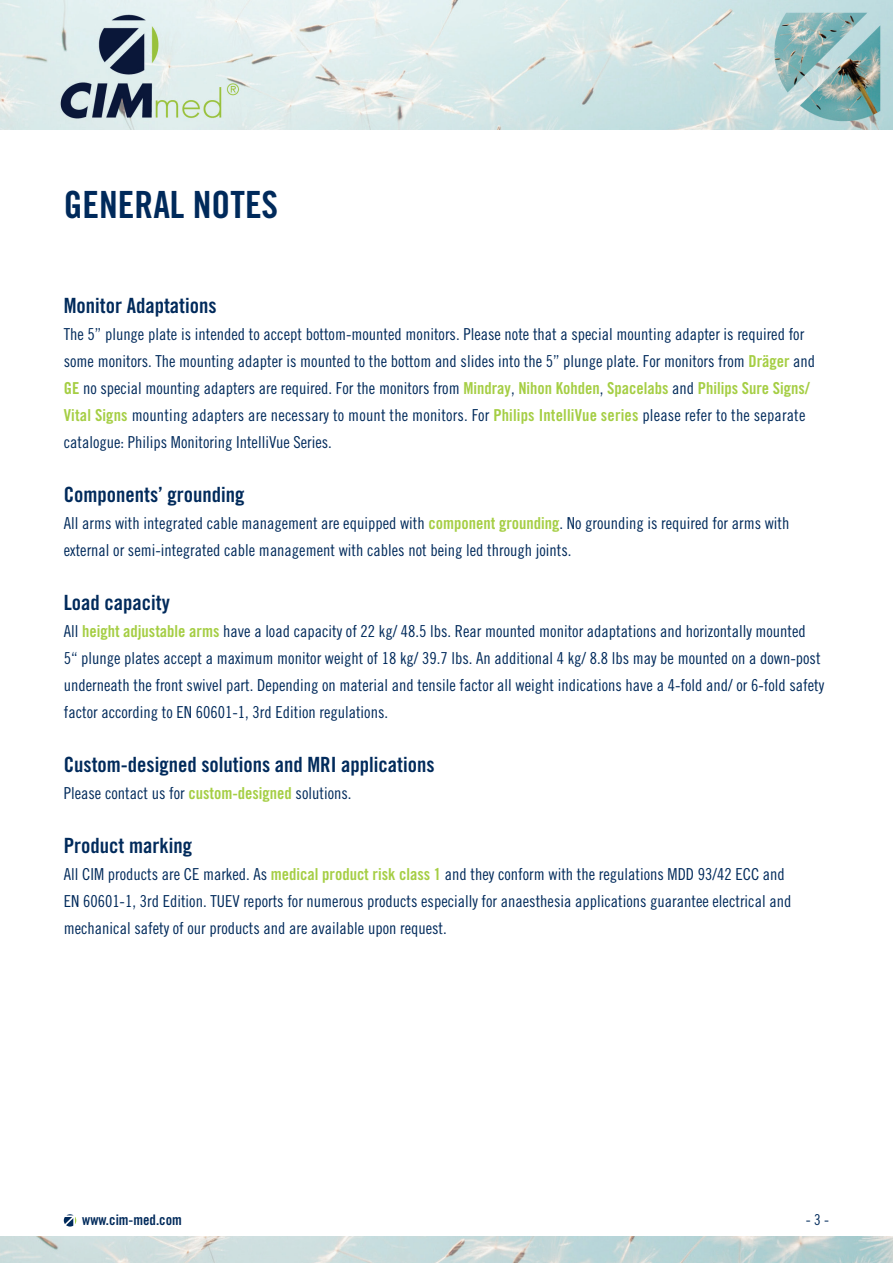
<style>
.page{position:relative;width:893px;height:1263px;background:#fff}
.page>*{position:absolute;margin:0;border:0;box-sizing:border-box;transform-origin:0 0}
.t1{font:37.5px "Trade Gothic LT Std Bd Cn 20";color:#002a5b}
.t2{font:21px "Trade Gothic LT Std Bd Cn 20";color:#002a5b}
.t3{font:16.5px/27px "Trade Gothic LT Std Cn 18";color:#002a5b}
.t4{font:15px "Trade Gothic LT Std Cn 18";color:#002a5b}
.t5{font:14.55px "Trade Gothic LT Std Bd Cn 20";color:#002a5b}
.s1{font-family:"Trade Gothic LT Std Bd Cn 20";color:#a5ce44}
</style>
<div class="page">
<img style="left:0;top:0;width:893px;height:130px">
<img style="left:0;top:1237px;width:893px;height:26px">
<svg style="left:64px;top:1214px;width:12px;height:12px"></svg>
<h1 class="t1" style="left:64px;top:182px;width:216px">GENERAL NOTES</h1>
<p class="t2" style="left:64px;top:293px;width:154px">Monitor Adaptations</p>
<p class="t3" style="left:64px;top:320px;width:753px">The 5” plunge plate is intended to accept bottom-mounted monitors. Please note that a special mounting adapter is required for some monitors. The mounting adapter is mounted to the bottom and slides into the 5” plunge plate. For monitors from <span class="s1">Dräger</span> and <span class="s1">GE</span> no special mounting adapters are required. For the monitors from <span class="s1">Mindray</span>, <span class="s1">Nihon Kohden</span>, <span class="s1">Spacelabs</span> and <span class="s1">Philips Sure Signs/ Vital Signs</span> mounting adapters are necessary to mount the monitors. For <span class="s1">Philips IntelliVue series</span> please refer to the separate catalogue: Philips Monitoring IntelliVue Series.</p>
<p class="t2" style="left:64px;top:482px;width:182px">Components’ grounding</p>
<p class="t3" style="left:64px;top:509px;width:727px">All arms with integrated cable management are equipped with <span class="s1">component grounding</span>. No grounding is required for arms with external or semi-integrated cable management with cables not being led through joints.</p>
<p class="t2" style="left:64px;top:590px;width:108px">Load capacity</p>
<p class="t3" style="left:64px;top:617px;width:762px">All <span class="s1">height adjustable arms</span> have a load capacity of 22 kg/ 48.5 lbs. Rear mounted monitor adaptations and horizontally mounted<br>5“ plunge plates accept a maximum monitor weight of 18 kg/ 39.7 lbs. An additional 4 kg/ 8.8 lbs may be mounted on a down-post underneath the front swivel part. Depending on material and tensile factor all weight indications have a 4-fold and/ or 6-fold safety factor according to EN 60601-1, 3rd Edition regulations.</p>
<p class="t2" style="left:64px;top:752px;width:372px">Custom-designed solutions and MRI applications</p>
<p class="t3" style="left:64px;top:779px;width:289px">Please contact us for <span class="s1">custom-designed</span> solutions.</p>
<p class="t2" style="left:64px;top:833px;width:130px">Product marking</p>
<p class="t3" style="left:64px;top:860px;width:729px">All CIM products are CE marked. As <span class="s1">medical product risk class 1</span> and they conform with the regulations MDD 93/42 ECC and<br>EN 60601-1, 3rd Edition. TUEV reports for numerous products especially for anaesthesia applications guarantee electrical and mechanical safety of our products and are available upon request.</p>
<p class="t5" style="left:82px;top:1211px;width:101px">www.cim-med.com</p>
<p class="t4" style="left:806px;top:1210px;width:25px">- 3 -</p>
</div>
